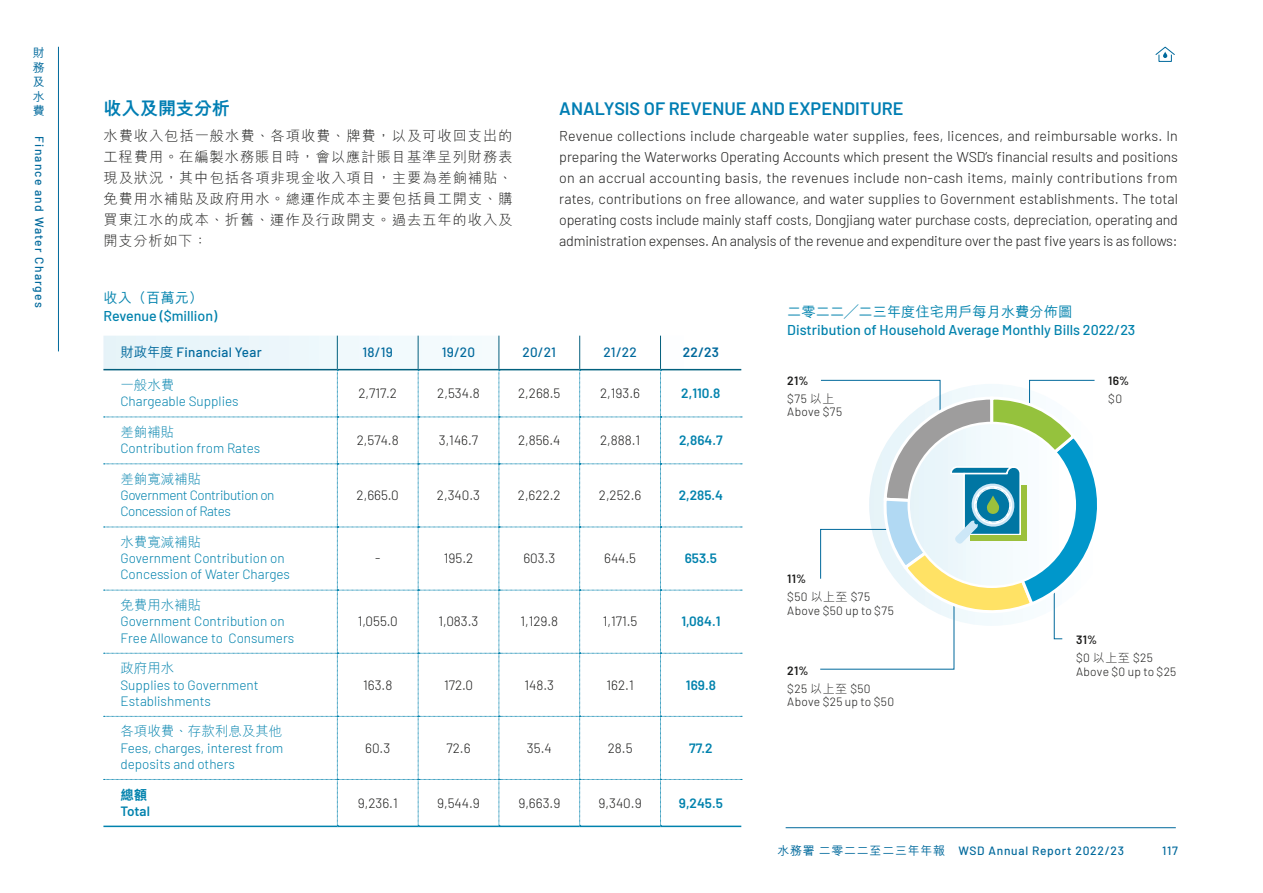
<style>
.page{position:relative;width:1263px;height:893px;background:#fff}
.page>*{position:absolute;margin:0;border:0;box-sizing:border-box;transform-origin:0 0}
.L3{font:600 18px "Barlow";color:#007eb3}
.L3-2{font:800 18px "M Hei HK";letter-spacing:.005em;color:#007eb3}
.Body-E{font:300 14.25px/21px "Barlow";letter-spacing:-.015em;color:#1c1c1b;text-align:justify}
.Body-C{font:300 14.25px/21px "M Hei HK";letter-spacing:.065em;color:#1c1c1b;text-align:justify}
.t1{font:500 14.25px "Barlow";color:#0082ad}
.t2{font:500 14.25px "M Hei HK";color:#0082ad}
.Table_Txt{font:300 13.5px/16.2px "Barlow";color:#0082ad}
.Table_Txt-2{font:300 13.5px "Barlow";color:#1c1c1b}
.Table_Txt-3{font:600 13.5px "Barlow";color:#0082ad}
.Table_Txt-4{font:300 13.5px "M Hei HK";color:#0082ad}
.Table_Txt-5{font:300 13.5px/16.2px "Barlow";letter-spacing:-.03em;color:#0082ad}
.Table_Title{font:500 13.5px "Barlow";letter-spacing:.015em;color:#00699c}
.Table_Title-2{font:600 13.5px "Barlow";color:#00699c}
.Table_Txt-6{font:800 13.5px "M Hei HK";color:#0082ad}
.GraphObject{font:300 12px "Barlow";letter-spacing:.025em;color:#1c1c1b}
.t3{font:500 12px "Barlow";letter-spacing:.07em;color:#00699c}
.t4{font:500 12px "Barlow";letter-spacing:.1em;color:#00699c}
.t5{font:500 12px/14.4px "M Hei HK";letter-spacing:.06em;color:#00699c;text-align:justify}
.GraphObject-2{font:600 12px "Barlow";letter-spacing:.02em;color:#1c1c1b}
.s1{font-family:"M Hei HK"}
</style>
<div class="page">
<hr style="left:103px;top:826px;width:234px;height:1px;background:#0082ad">
<hr style="left:337px;top:826px;width:81px;height:1px;background:#0082ad">
<hr style="left:418px;top:826px;width:81px;height:1px;background:#0082ad">
<hr style="left:499px;top:826px;width:81px;height:1px;background:#0082ad">
<hr style="left:580px;top:826px;width:80px;height:1px;background:#0082ad">
<hr style="left:660px;top:826px;width:81px;height:1px;background:#0082ad">
<svg style="left:103px;top:336px;width:639px;height:490px"></svg>
<svg style="left:820px;top:380px;width:277px;height:290px"></svg>
<hr style="left:58px;top:47px;width:1px;height:304px;background:#00699c">
<div style="left:1158px;top:55px;width:14px;height:7px;border:1px solid #00699c"></div>
<svg style="left:1155px;top:46px;width:20px;height:12px"></svg>
<hr style="left:786px;top:827px;width:390px;height:1px;background:#00699c">
<p class="t5" style="left:33px;top:45px;width:13px">財務及水費</p>
<p class="t4" style="left:48px;top:136px;width:173px;rotate:90deg">Finance and Water Charges</p>
<h3 class="L3-2" style="left:103px;top:99px;width:128px">收入及開支分析</h3>
<p class="Body-C" style="left:103px;top:125px;width:411px">水費收入包括一般水費、各項收費、牌費，以及可收回支出的工程費用。在編製水務賬目時，會以應計賬目基準呈列財務表現及狀況，其中包括各項非現金收入項目，主要為差餉補貼、免費用水補貼及政府用水。總運作成本主要包括員工開支、購買東江水的成本、折舊、運作及行政開支。過去五年的收入及開支分析如下：</p>
<p class="t2" style="left:103px;top:288px;width:101px">收入（百萬元(</p>
<p class="t1" style="left:103px;top:306px;width:115px">Revenue $( million)</p>
<h3 class="L3" style="left:559px;top:95px;width:346px">ANALYSIS OF REVENUE AND EXPENDITURE</h3>
<p class="Body-E" style="left:559px;top:124px;width:620px">Revenue collections include chargeable water supplies, fees, licences, and reimbursable works In. preparing the Waterworks Operating Accounts which present the WSDs’ financial results and positions on an accrual accounting basis, the revenues include non-cash items, mainly contributions from rates, contributions on free allowance, and water supplies to Government establishments. The total operating costs include mainly staff costs, Dongjiang water purchase costs, depreciation, operating and administration expenses. An analysis of the revenue and expenditure over the past five years is as follows:</p>
<p class="t2" style="left:787px;top:301px;width:286px">二零二二╱二三年度住宅用戶每月水費分佈圖</p>
<p class="Table_Title" style="left:120px;top:343px;width:143px"><span class="s1">財政年度</span> Financial Year</p>
<p class="Table_Txt-4" style="left:120px;top:378px;width:55px">一般水費</p>
<p class="Table_Title" style="left:363px;top:343px;width:32px">18/19</p>
<p class="Table_Title" style="left:442px;top:343px;width:35px">19/20</p>
<p class="Table_Title" style="left:523px;top:343px;width:35px">20/21</p>
<p class="Table_Title" style="left:603px;top:343px;width:35px">21/22</p>
<p class="Table_Title-2" style="left:683px;top:343px;width:38px">22/23</p>
<p class="Table_Txt-3" style="left:681px;top:383px;width:41px">2,110.8</p>
<p class="Table_Txt-2" style="left:437px;top:384px;width:44px">2,534.8</p>
<p class="Table_Txt-2" style="left:518px;top:384px;width:44px">2,268.5</p>
<p class="Table_Txt-2" style="left:358px;top:384px;width:40px">2,717.2</p>
<p class="Table_Txt-2" style="left:600px;top:384px;width:41px">2,193.6</p>
<p class="Table_Txt" style="left:120px;top:392px;width:120px">Chargeable Supplies</p>
<p class="Table_Txt-4" style="left:120px;top:425px;width:55px">差餉補貼</p>
<p class="Table_Txt-3" style="left:679px;top:430px;width:45px">2,864.7</p>
<p class="Table_Txt-2" style="left:357px;top:431px;width:43px">2,574.8</p>
<p class="Table_Txt-2" style="left:518px;top:431px;width:44px">2,856.4</p>
<p class="Table_Txt-2" style="left:600px;top:431px;width:42px">2,888.1</p>
<p class="Table_Txt-2" style="left:439px;top:431px;width:41px">3,146.7</p>
<p class="Table_Txt" style="left:120px;top:439px;width:141px">Contribution from Rates</p>
<p class="Table_Txt-4" style="left:120px;top:472px;width:82px">差餉寬減補貼</p>
<p class="Table_Txt-5" style="left:120px;top:486px;width:155px">Government Contribution on<br>Concession of Rates</p>
<p class="Table_Txt-3" style="left:679px;top:485px;width:46px">2,285.4</p>
<p class="Table_Txt-2" style="left:357px;top:486px;width:44px">2,665.0</p>
<p class="Table_Txt-2" style="left:437px;top:486px;width:45px">2,340.3</p>
<p class="Table_Txt-2" style="left:518px;top:486px;width:44px">2,622.2</p>
<p class="Table_Txt-2" style="left:599px;top:486px;width:44px">2,252.6</p>
<p class="Table_Txt-4" style="left:120px;top:535px;width:82px">水費寬減補貼</p>
<p class="Table_Txt" style="left:120px;top:549px;width:171px">Government Contribution on<br>Concession of Water Charges</p>
<p class="Table_Txt-3" style="left:685px;top:548px;width:34px">653.5</p>
<p class="Table_Txt-2" style="left:523px;top:549px;width:33px">603.3</p>
<p class="Table_Txt-2" style="left:444px;top:549px;width:31px">195.2</p>
<p class="Table_Txt-2" style="left:604px;top:549px;width:34px">644.5</p>
<p class="Table_Txt-2" style="left:375px;top:549px;width:7px">-</p>
<p class="Table_Txt-4" style="left:120px;top:598px;width:82px">免費用水補貼</p>
<p class="Table_Txt" style="left:120px;top:612px;width:166px">Government Contribution on</p>
<p class="Table_Txt" style="left:120px;top:629px;width:175px">Free Allowance to Consumers</p>
<p class="Table_Txt-2" style="left:358px;top:612px;width:42px">1,055.0</p>
<p class="Table_Txt-2" style="left:439px;top:612px;width:41px">1,083.3</p>
<p class="Table_Txt-2" style="left:520px;top:612px;width:39px">1,129.8</p>
<p class="Table_Txt-2" style="left:603px;top:612px;width:36px">1,171.5</p>
<p class="Table_Txt-3" style="left:681px;top:612px;width:41px">1,084.1</p>
<p class="Table_Txt-4" style="left:120px;top:661px;width:55px">政府用水</p>
<p class="Table_Txt" style="left:120px;top:675px;width:140px">Supplies to Government<br>Establishments</p>
<p class="Table_Txt-3" style="left:686px;top:675px;width:31px">169.8</p>
<p class="Table_Txt-2" style="left:363px;top:675px;width:31px">163.8</p>
<p class="Table_Txt-2" style="left:444px;top:675px;width:31px">172.0</p>
<p class="Table_Txt-2" style="left:524px;top:675px;width:31px">148.3</p>
<p class="Table_Txt-2" style="left:606px;top:675px;width:29px">162.1</p>
<p class="Table_Txt-4" style="left:120px;top:725px;width:163px">各項收費、存款利息及其他</p>
<p class="Table_Txt" style="left:120px;top:739px;width:164px">Fees, charges, interest from deposits and others</p>
<p class="Table_Txt-3" style="left:689px;top:738px;width:25px">77.2</p>
<p class="Table_Txt-2" style="left:365px;top:738px;width:27px">60.3</p>
<p class="Table_Txt-2" style="left:608px;top:738px;width:26px">28.5</p>
<p class="Table_Txt-2" style="left:446px;top:738px;width:26px">72.6</p>
<p class="Table_Txt-2" style="left:527px;top:738px;width:26px">35.4</p>
<p class="Table_Txt-6" style="left:120px;top:788px;width:28px">總額</p>
<p class="Table_Txt-3" style="left:120px;top:801px;width:31px">Total</p>
<p class="Table_Txt-2" style="left:358px;top:793px;width:41px">9,236.1</p>
<p class="Table_Txt-2" style="left:437px;top:793px;width:44px">9,544.9</p>
<p class="Table_Txt-2" style="left:518px;top:793px;width:43px">9,663.9</p>
<p class="Table_Txt-2" style="left:599px;top:793px;width:45px">9,340.9</p>
<p class="Table_Txt-3" style="left:679px;top:793px;width:46px">9,245.5</p>
<p class="t1" style="left:787px;top:319px;width:350px">Distribution of Household Average Monthly Bills 2022/23</p>
<p class="GraphObject-2" style="left:1108px;top:372px;width:22px">16%</p>
<p class="GraphObject" style="left:1108px;top:390px;width:15px">$0</p>
<p class="GraphObject-2" style="left:787px;top:372px;width:23px">21%</p>
<p class="GraphObject" style="left:787px;top:390px;width:49px">$75 <span class="s1">以上</span></p>
<p class="GraphObject" style="left:787px;top:403px;width:56px">Above $75</p>
<p class="GraphObject-2" style="left:787px;top:570px;width:20px">11%</p>
<p class="GraphObject" style="left:787px;top:588px;width:85px">$50 <span class="s1">以上至</span> $75</p>
<p class="GraphObject" style="left:787px;top:602px;width:108px">Above $50 up to $75</p>
<p class="GraphObject-2" style="left:787px;top:662px;width:23px">21%</p>
<p class="GraphObject" style="left:787px;top:680px;width:85px">$25 <span class="s1">以上至</span> $50</p>
<p class="GraphObject" style="left:787px;top:693px;width:108px">Above $25 up to $50</p>
<p class="GraphObject-2" style="left:1076px;top:631px;width:22px">31%</p>
<p class="GraphObject" style="left:1076px;top:649px;width:78px">$0 <span class="s1">以上至</span> $25</p>
<p class="GraphObject" style="left:1076px;top:663px;width:102px">Above $0 up to $25</p>
<p class="t5" style="left:777px;top:842px;width:169px">水務署二零二二至二三年年報</p>
<p class="t3" style="left:958px;top:842px;width:167px">WSD Annual Report 2022/23</p>
<p class="t3" style="left:1162px;top:842px;width:17px">117</p>
</div>
